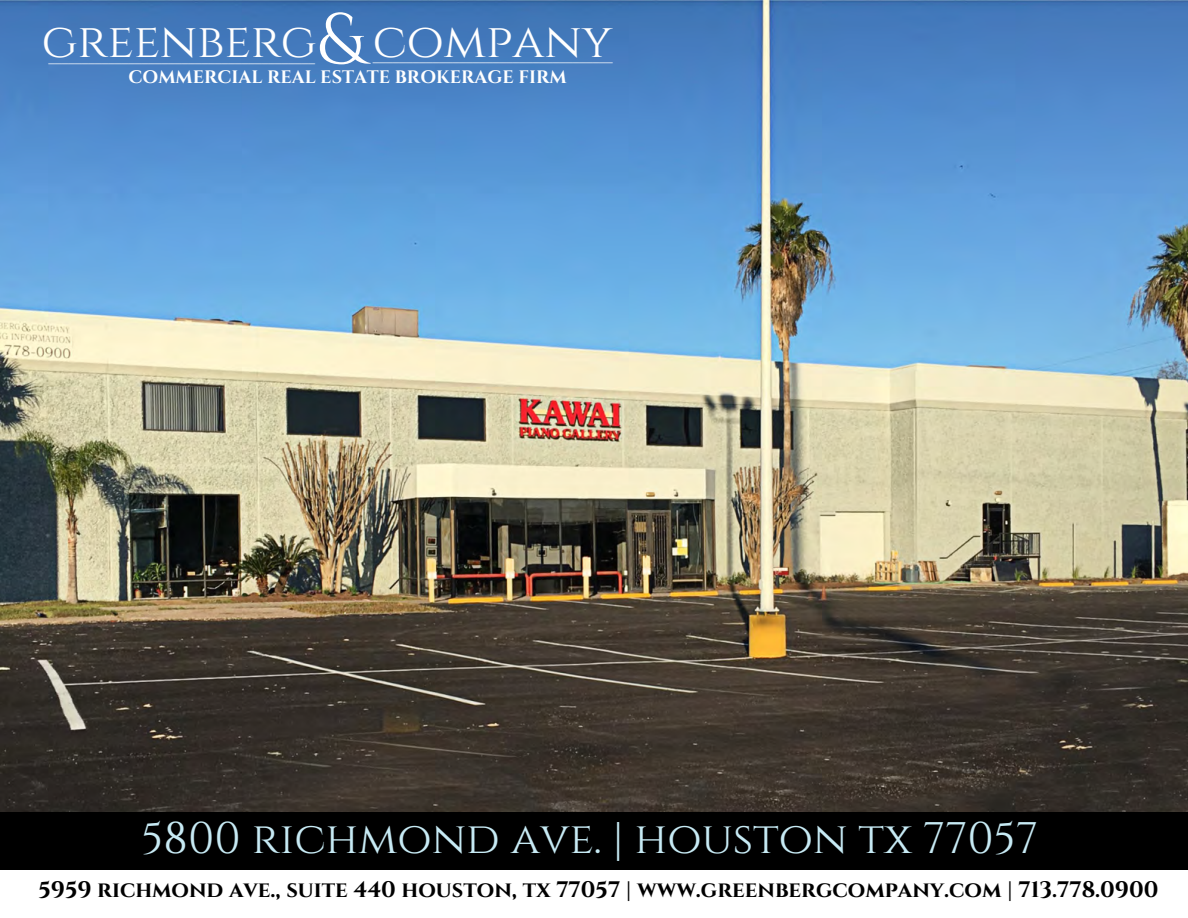
<style>
.page{position:relative;width:1188px;height:918px;background:#fff}
.page>*{position:absolute;margin:0;border:0;box-sizing:border-box;transform-origin:0 0}
.t1{font:72px "Cinzel";color:#fff}
.t2{font:48px "Cinzel";color:#fff}
.t3{font:44.25px "Cinzel";color:#c7eaf4}
.t4{font:700 22.5px "Cinzel";color:#000}
.t5{font:700 18px "Cinzel";color:#fff}
.t6{font:300 16.2px "Open Sans";color:#fff}
</style>
<div class="page">
<div style="left:0;top:811px;width:1188px;height:59px;background:#000"></div>
<img style="left:0;top:0;width:1188px;height:811px">
<p class="t1" style="left:318px;top:-6px;width:48px">&amp;</p>
<p class="t2" style="left:42px;top:10px;width:276px">GREENBERG</p>
<p class="t6" style="left:49px;top:44px;width:268px">________________________________________</p>
<p class="t2" style="left:373px;top:10px;width:241px">COMPANY</p>
<p class="t5" style="left:129px;top:66px;width:440px">COMMERCIAL REAL ESTATE BROKERAGE FIRM</p>
<p class="t6" style="left:373px;top:44px;width:241px">____________________________________</p>
<p class="t3" style="left:142px;top:810px;width:898px">5800 RICHMOND AVE. | HOUSTON TX 77057</p>
<p class="t4" style="left:38px;top:875px;width:1122px">5959 richmond ave., suite 440 houston, tx 77057 | www.greenbergcompany.com | 713.778.0900</p>
</div>
